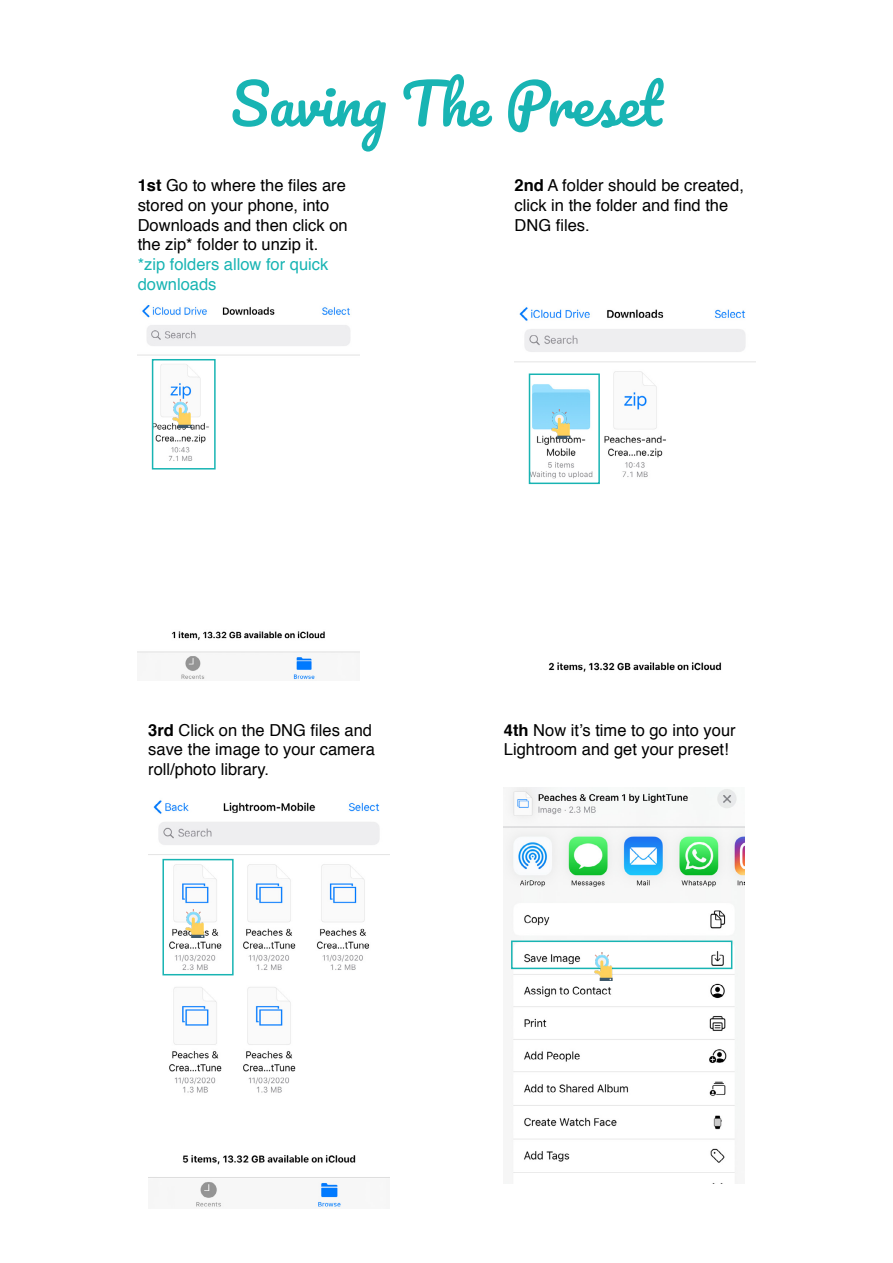
<style>
.page{position:relative;width:893px;height:1263px;background:#fff}
.page>*{position:absolute;margin:0;border:0;box-sizing:border-box;transform-origin:0 0}
.t1{font:55.5px "Pacifico";color:#18b4b3}
.t2{font:16.5px/19.8px "Helvetica";color:#000}
.t3{font:16.5px/19.8px "Helvetica";color:#18b4b3}
.s1{font-weight:700}
</style>
<div class="page">
<img style="left:515px;top:307px;width:240px;height:365px">
<img style="left:148px;top:800px;width:241px;height:408px">
<img style="left:504px;top:788px;width:241px;height:394px">
<img style="left:547px;top:410px;width:28px;height:28px">
<img style="left:180px;top:909px;width:29px;height:29px">
<img style="left:138px;top:305px;width:221px;height:375px">
<img style="left:168px;top:399px;width:28px;height:29px">
<div style="left:152px;top:359px;width:64px;height:110px;border:2px solid #18b4b3"></div>
<div style="left:529px;top:373px;width:71px;height:111px;border:2px solid #18b4b3"></div>
<div style="left:162px;top:859px;width:72px;height:116px;border:2px solid #18b4b3"></div>
<div style="left:511px;top:940px;width:221px;height:29px;border:2px solid #18b4b3"></div>
<img style="left:589px;top:952px;width:29px;height:29px">
<h1 class="t1" style="left:231px;top:75px;width:432px">Saving The Preset</h1>
<p class="t2" style="left:138px;top:176px;width:212px"><span class="s1">1st</span> Go to where the files are stored on your phone, into<br>Downloads and then click on the zip* folder to unzip it.</p>
<p class="t3" style="left:138px;top:255px;width:192px">*zip folders allow for quick downloads</p>
<p class="t2" style="left:515px;top:176px;width:231px"><span class="s1">2nd</span> A folder should be created, click in the folder and find the<br>DNG files.</p>
<p class="t2" style="left:148px;top:720px;width:228px"><span class="s1">3rd</span> Click on the DNG files and save the image to your camera roll/photo library.</p>
<p class="t2" style="left:504px;top:720px;width:233px"><span class="s1">4th</span> Now it’s time to go into your<br>Lightroom and get your preset!</p>
</div>
